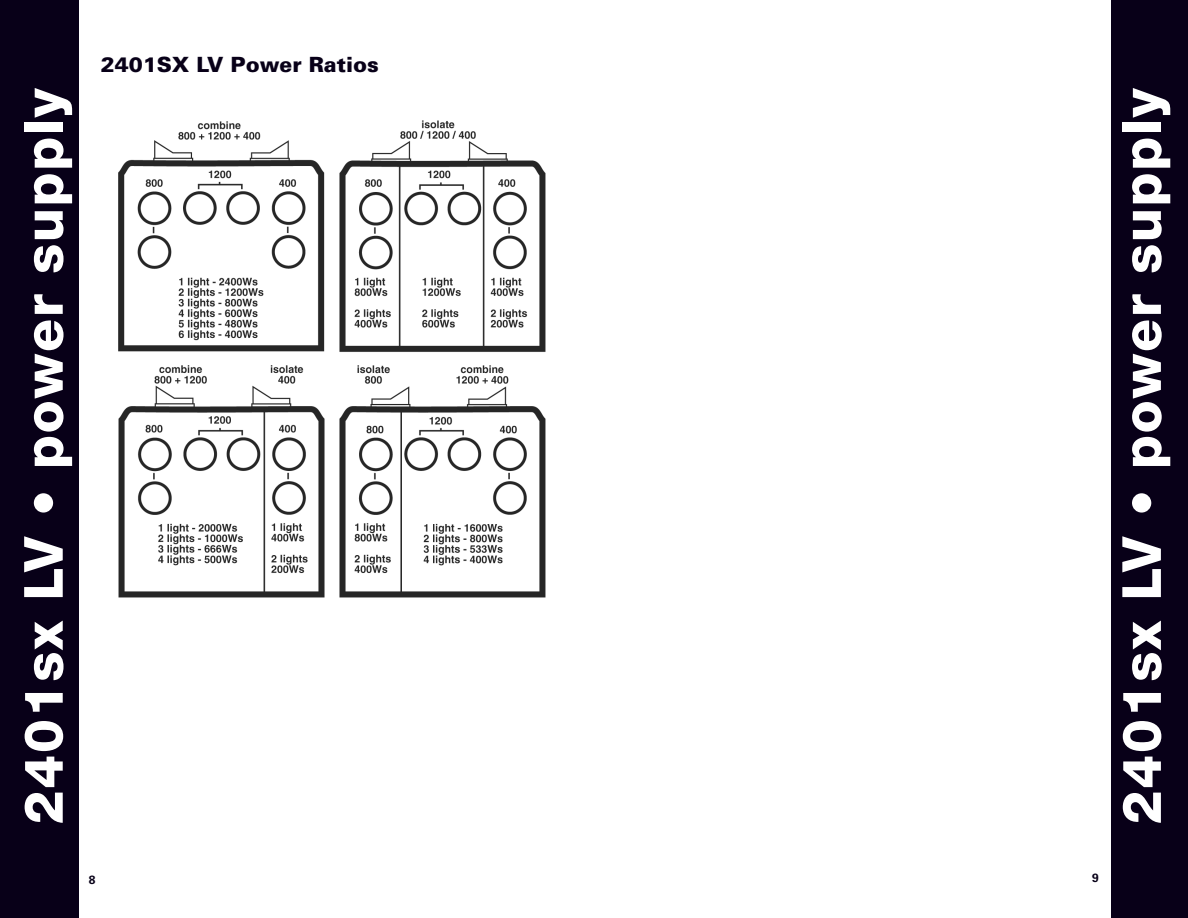
<style>
.page{position:relative;width:1188px;height:918px;background:#fff}
.page>*{position:absolute;margin:0;border:0;box-sizing:border-box;transform-origin:0 0}
.t1{font:800 54px "Helvetica Neue";letter-spacing:.03em;color:#fff}
.t2{font:900 21px "Univers";color:#080018}
.t3{font:700 12px "Univers";color:#080018}
</style>
<div class="page">
<div style="left:0;top:0;width:78px;height:918px;background:#080018"></div>
<div style="left:1112px;top:0;width:76px;height:918px;background:#080018"></div>
<img style="left:118px;top:120px;width:428px;height:478px">
<p class="t2" style="left:101px;top:57px;width:279px">2401SX LV Power Ratios</p>
<p class="t1" style="left:24px;top:825px;width:738px;rotate:-90deg">2401sx LV • power supply</p>
<p class="t1" style="left:1122px;top:825px;width:738px;rotate:-90deg">2401sx LV • power supply</p>
<p class="t3" style="left:89px;top:875px;width:8px">8</p>
<p class="t3" style="left:1092px;top:874px;width:8px">9</p>
</div>
